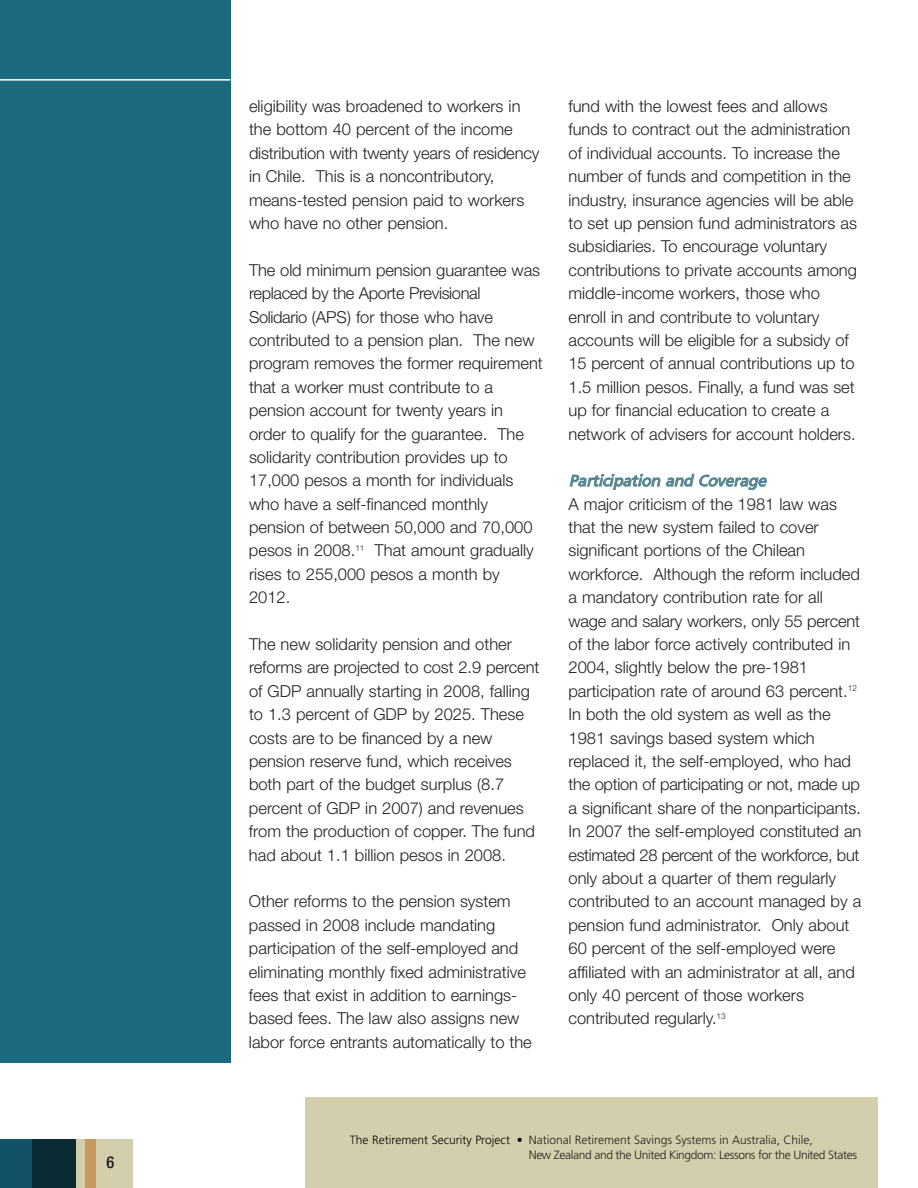
<style>
.page{position:relative;width:918px;height:1188px;background:#fff}
.page>*{position:absolute;margin:0;border:0;box-sizing:border-box;transform-origin:0 0}
.t1{font:300 16.5px/23.4px "Helvetica Neue";color:#231f20}
.t2{font:italic 16.5px "Frutiger";color:#52858f}
.t3{font:500 condensed 16.5px "Helvetica Neue";color:#231f20}
.t4{font:300 12px/15px "Frutiger";color:#231f20}
.s1{color:#040503}
</style>
<div class="page">
<div style="left:0;top:1140px;width:112px;height:48px;background:#135167"></div>
<div style="left:76px;top:1140px;width:57px;height:48px;background:#d3ceab"></div>
<div style="left:85px;top:1140px;width:11px;height:48px;background:#c59a5d"></div>
<div style="left:32px;top:1140px;width:44px;height:48px;background:#0a2a34"></div>
<div style="left:305px;top:1097px;width:572px;height:91px;background:#d3ceab"></div>
<div style="left:0;top:0;width:230px;height:1063px;background:#1c6a80"></div>
<hr style="left:0;top:79px;width:230px;height:2px;background:#fff">
<p class="t3" style="left:107px;top:1156px;width:9px">6</p>
<p class="t1" style="left:249px;top:94px;width:292px">eligibility was broadened to workers in the bottom 40 percent of the income distribution with twenty years of residency in Chile. This is a noncontributory, means-tested pension paid to workers who have no other pension.</p>
<p class="t1" style="left:249px;top:258px;width:295px">The old minimum pension guarantee was replaced by the Aporte Previsional Solidario (APS) for those who have contributed to a pension plan. The new program removes the former requirement that a worker must contribute to a pension account for twenty years in order to qualify for the guarantee. The solidarity contribution provides up to 17,000 pesos a month for individuals who have a self-financed monthly pension of between 50,000 and 70,000 pesos in 2008.<sup>11</sup> That amount gradually rises to 255,000 pesos a month by 2012.</p>
<p class="t1" style="left:249px;top:632px;width:292px">The new solidarity pension and other reforms are projected to cost 2.9 percent of GDP annually starting in 2008, falling to 1.3 percent of GDP by 2025. These costs are to be financed by a new pension reserve fund, which receives both part of the budget surplus (8.7 percent of GDP in 2007) and revenues from the production of copper. The fund had about 1.1 billion pesos in 2008.</p>
<p class="t1" style="left:249px;top:890px;width:284px">Other reforms to the pension system passed in 2008 include mandating participation of the self-employed and eliminating monthly fixed administrative fees that exist in addition to earnings&shy;based fees. The law also assigns new labor force entrants automatically to the</p>
<p class="t1" style="left:568px;top:94px;width:290px">fund with the lowest fees and allows funds to contract out the administration of individual accounts. To increase the number of funds and competition in the industry, insurance agencies will be able to set up pension fund administrators as subsidiaries. To encourage voluntary contributions to private accounts among middle-income workers, those who enroll in and contribute to voluntary accounts will be eligible for a subsidy of 15 percent of annual contributions up to 1.5 million pesos. Finally, a fund was set up for financial education to create a network of advisers for account holders.</p>
<p class="t2" style="left:569px;top:471px;width:203px">Participation and Coverage</p>
<p class="t1" style="left:568px;top:492px;width:294px">A major criticism of the 1981 law was that the new system failed to cover significant portions of the Chilean workforce. Although the reform included a mandatory contribution rate for all wage and salary workers, only 55 percent of the labor force actively contributed in 2004, slightly below the pre-1981 participation rate of around 63 percent.<sup>12<br></sup>In both the old system as well as the 1981 savings based system which replaced it, the self-employed, who had the option of participating or not, made up a significant share of the nonparticipants.<br>In 2007 the self-employed constituted an estimated 28 percent of the workforce, but only about a quarter of them regularly contributed to an account managed by a pension fund administrator. Only about 60 percent of the self-employed were affiliated with an administrator at all, and only 40 percent of those workers contributed regularly.<sup>13</sup></p>
<p class="t4" style="left:529px;top:1133px;width:330px;text-indent:-179px">T<span class="s1">he Retirement Security Project •</span> National Retirement Savings Systems in Australia, Chile,<br>New Zealand and the United Kingdom: Lessons for the United States</p>
</div>
